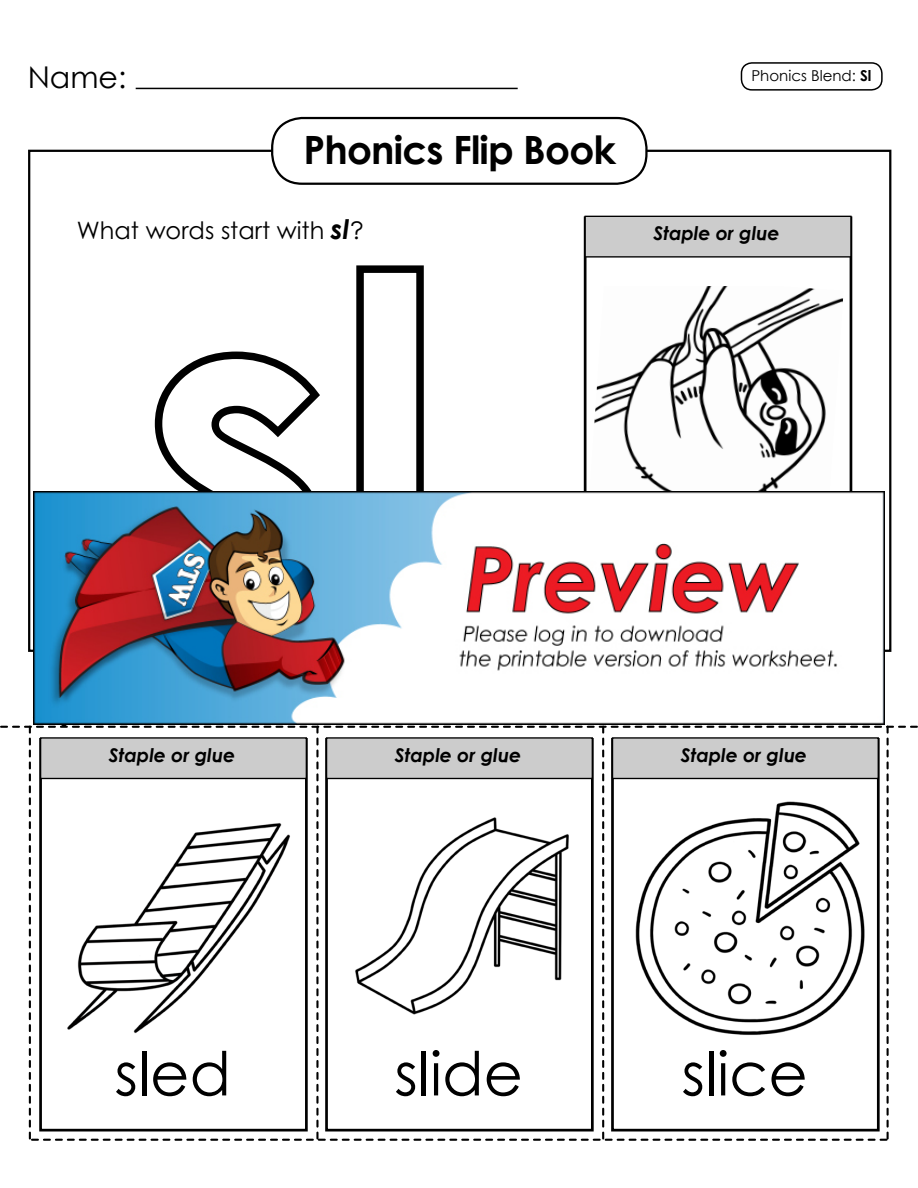
<style>
.page{position:relative;width:918px;height:1188px;background:#fff}
.page>*{position:absolute;margin:0;border:0;box-sizing:border-box;transform-origin:0 0}
.t1{font:60.6px "Century STW3";color:#000}
.t2{font:700 39px "Century Gothic 2";letter-spacing:-.02em;color:#000}
.t3{font:30px "Century Gothic 2";color:#000}
.t4{font:24px "Century STW3";color:#000}
.t5{font:italic 700 18.9px "Century STW3";color:#000}
.t6{font:15px "Century Gothic 2";color:#000}
.s1{font-weight:700;font-style:italic;font-size:27px}
.s2{font-weight:700}
</style>
<div class="page">
<hr style="left:136px;top:88px;width:382px;height:1px;background:#000">
<svg style="left:140px;top:351px;width:187px;height:141px"></svg>
<div style="left:356px;top:265px;width:68px;height:339px;border:8px solid #000"></div>
<div style="left:585px;top:216px;width:266px;height:41px;background:#ccc"></div>
<div style="left:585px;top:216px;width:267px;height:42px;border:1px solid #000"></div>
<svg style="left:1px;top:724px;width:916px;height:417px"></svg>
<div style="left:271px;top:117px;width:377px;height:68px;border:2px solid #000;border-radius:30px"></div>
<div style="left:741px;top:62px;width:142px;height:29px;border:2px solid #000;border-radius:10px"></div>
<img style="left:61px;top:807px;width:231px;height:231px">
<img style="left:589px;top:286px;width:255px;height:206px">
<img style="left:346px;top:798px;width:230px;height:231px">
<img style="left:620px;top:793px;width:248px;height:248px">
<img style="left:33px;top:492px;width:852px;height:232px">
<h3 class="t3" style="left:28px;top:56px;width:100px">Name:</h3>
<h2 class="t2" style="left:303px;top:120px;width:314px">Phonics Flip Book</h2>
<p class="t4" style="left:77px;top:213px;width:288px">What words start with <span class="s1">sl</span>?</p>
<p class="t6" style="left:751px;top:65px;width:122px">Phonics Blend: <span class="s2">Sl</span></p>
<p class="t5" style="left:654px;top:219px;width:128px">Staple or glue</p>
<p class="t5" style="left:109px;top:741px;width:128px">Staple or glue</p>
<h1 class="t1" style="left:114px;top:1031px;width:118px">sled</h1>
<p class="t5" style="left:395px;top:741px;width:128px">Staple or glue</p>
<h1 class="t1" style="left:394px;top:1031px;width:130px">slide</h1>
<p class="t5" style="left:681px;top:741px;width:128px">Staple or glue</p>
<h1 class="t1" style="left:681px;top:1031px;width:128px">slice</h1>
</div>
